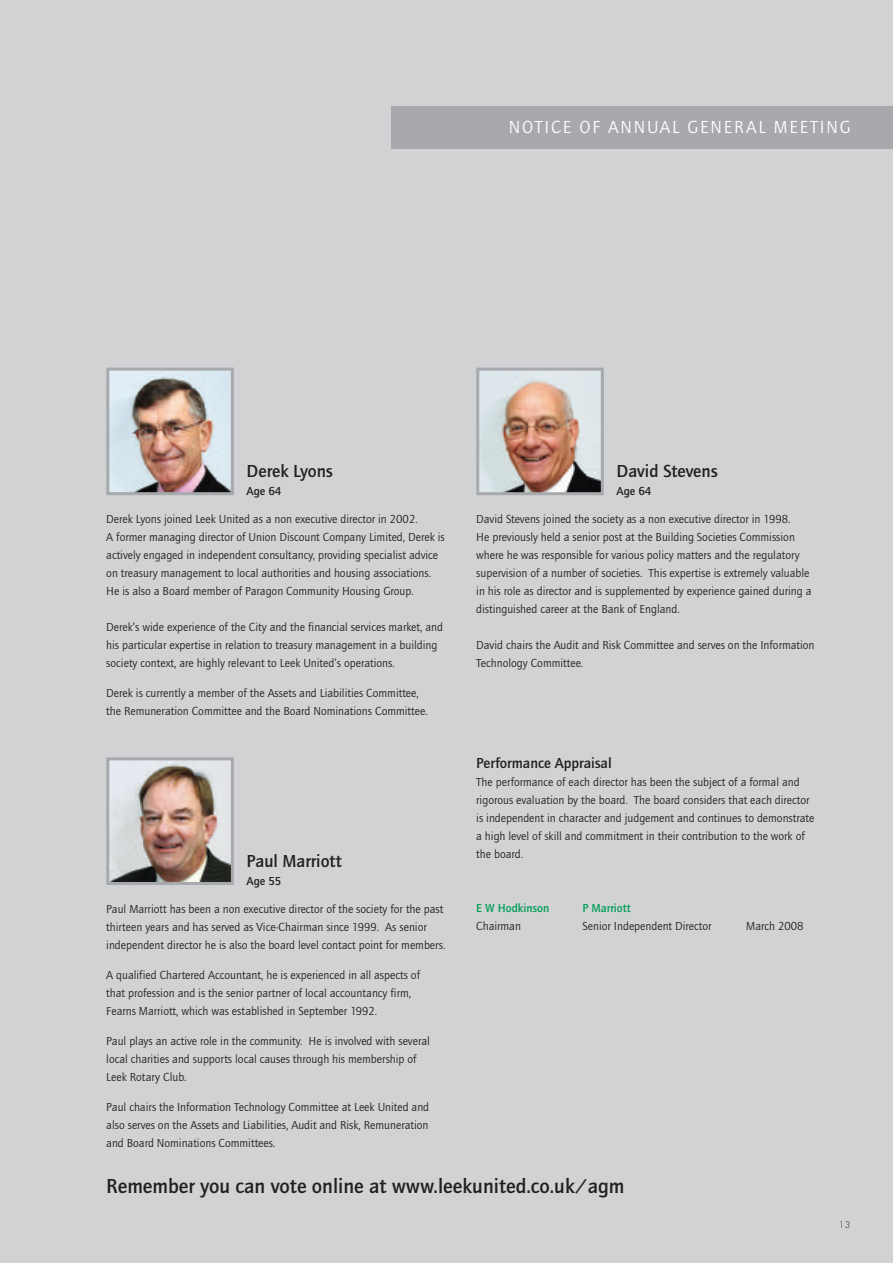
<style>
.page{position:relative;width:893px;height:1263px;background:#d1d2d4}
.page>*{position:absolute;margin:0;border:0;box-sizing:border-box;transform-origin:0 0}
.t1{font:500 21px "Quay Sans EF";color:#231f20}
.t2{font:500 18px "Quay Sans EF";color:#231f20}
.t3{font:18px "Quay Sans EF";letter-spacing:.1em;color:#fff}
.t4{font:500 15px "Quay Sans EF";color:#231f20}
.t5{font:12px/18px "Quay Sans EF";color:#231f20}
.t6{font:500 12px "Quay Sans EF";color:#009e57}
.t7{font:500 12px "Quay Sans EF";letter-spacing:-.005em;color:#231f20}
.t8{font:300 9px "Futura";color:#231f20}
</style>
<div class="page">
<div style="left:391px;top:106px;width:502px;height:43px;background:#a8a9ad"></div>
<img style="left:110px;top:372px;width:120px;height:119px">
<div style="left:106px;top:368px;width:128px;height:127px;border:3px solid #a8a9ad"></div>
<img style="left:110px;top:761px;width:120px;height:120px">
<div style="left:106px;top:757px;width:128px;height:128px;border:3px solid #a8a9ad"></div>
<img style="left:480px;top:372px;width:120px;height:119px">
<div style="left:476px;top:368px;width:128px;height:127px;border:3px solid #a8a9ad"></div>
<h2 class="t3" style="left:509px;top:120px;width:343px">NOTICE OF ANNUAL GENERAL MEETING</h2>
<h2 class="t2" style="left:247px;top:464px;width:88px">Derek Lyons</h2>
<p class="t7" style="left:247px;top:486px;width:36px">Age 64</p>
<p class="t5" style="left:106px;top:511px;width:340px">Derek Lyons joined Leek United as a non executive director in 2002.<br>A former managing director of Union Discount Company Limited, Derek is actively engaged in independent consultancy, providing specialist advice on treasury management to local authorities and housing associations.<br>He is also a Board member of Paragon Community Housing Group.</p>
<p class="t5" style="left:106px;top:619px;width:338px">Derek’s wide experience of the City and the financial services market, and his particular expertise in relation to treasury management in a building society context, are highly relevant to Leek United’s operations.</p>
<p class="t5" style="left:106px;top:685px;width:323px">Derek is currently a member of the Assets and Liabilities Committee, the Remuneration Committee and the Board Nominations Committee.</p>
<h2 class="t2" style="left:247px;top:854px;width:97px">Paul Marriott</h2>
<p class="t7" style="left:247px;top:876px;width:36px">Age 55</p>
<p class="t5" style="left:106px;top:901px;width:341px">Paul Marriott has been a non executive director of the society for the past thirteen years and has served as Vice-Chairman since 1999. As senior independent director he is also the board level contact point for members.</p>
<p class="t5" style="left:106px;top:967px;width:315px">A qualified Chartered Accountant, he is experienced in all aspects of that profession and is the senior partner of local accountancy firm,<br>Fearns Marriott, which was established in September 1992.</p>
<p class="t5" style="left:106px;top:1033px;width:325px">Paul plays an active role in the community. He is involved with several local charities and supports local causes through his membership of<br>Leek Rotary Club.</p>
<p class="t5" style="left:106px;top:1099px;width:324px;text-align:justify">Paul chairs the Information Technology Committee at Leek United and also serves on the Assets and Liabilities, Audit and Risk, Remuneration and Board Nominations Committees.</p>
<h2 class="t2" style="left:617px;top:464px;width:103px">David Stevens</h2>
<p class="t7" style="left:617px;top:486px;width:36px">Age 64</p>
<p class="t5" style="left:476px;top:511px;width:337px">David Stevens joined the society as a non executive director in 1998.<br>He previously held a senior post at the Building Societies Commission where he was responsible for various policy matters and the regulatory supervision of a number of societies. This expertise is extremely valuable in his role as director and is supplemented by experience gained during a distinguished career at the Bank of England.</p>
<p class="t5" style="left:476px;top:637px;width:340px">David chairs the Audit and Risk Committee and serves on the Information<br>Technology Committee.</p>
<p class="t4" style="left:476px;top:757px;width:137px">Performance Appraisal</p>
<p class="t5" style="left:476px;top:774px;width:340px">The performance of each director has been the subject of a formal and rigorous evaluation by the board. The board considers that each director is independent in character and judgement and continues to demonstrate a high level of skill and commitment in their contribution to the work of the board.</p>
<p class="t6" style="left:476px;top:904px;width:75px">E W Hodkinson</p>
<p class="t6" style="left:583px;top:904px;width:50px">P Marriott</p>
<p class="t5" style="left:476px;top:918px;width:46px">Chairman</p>
<p class="t5" style="left:583px;top:918px;width:131px">Senior Independent Director</p>
<p class="t5" style="left:746px;top:918px;width:59px">March 2008</p>
<h1 class="t1" style="left:106px;top:1178px;width:520px">Remember you can vote online at www.leekunited.co.uk/agm</h1>
<p class="t8" style="left:839px;top:1220px;width:13px">13</p>
</div>
